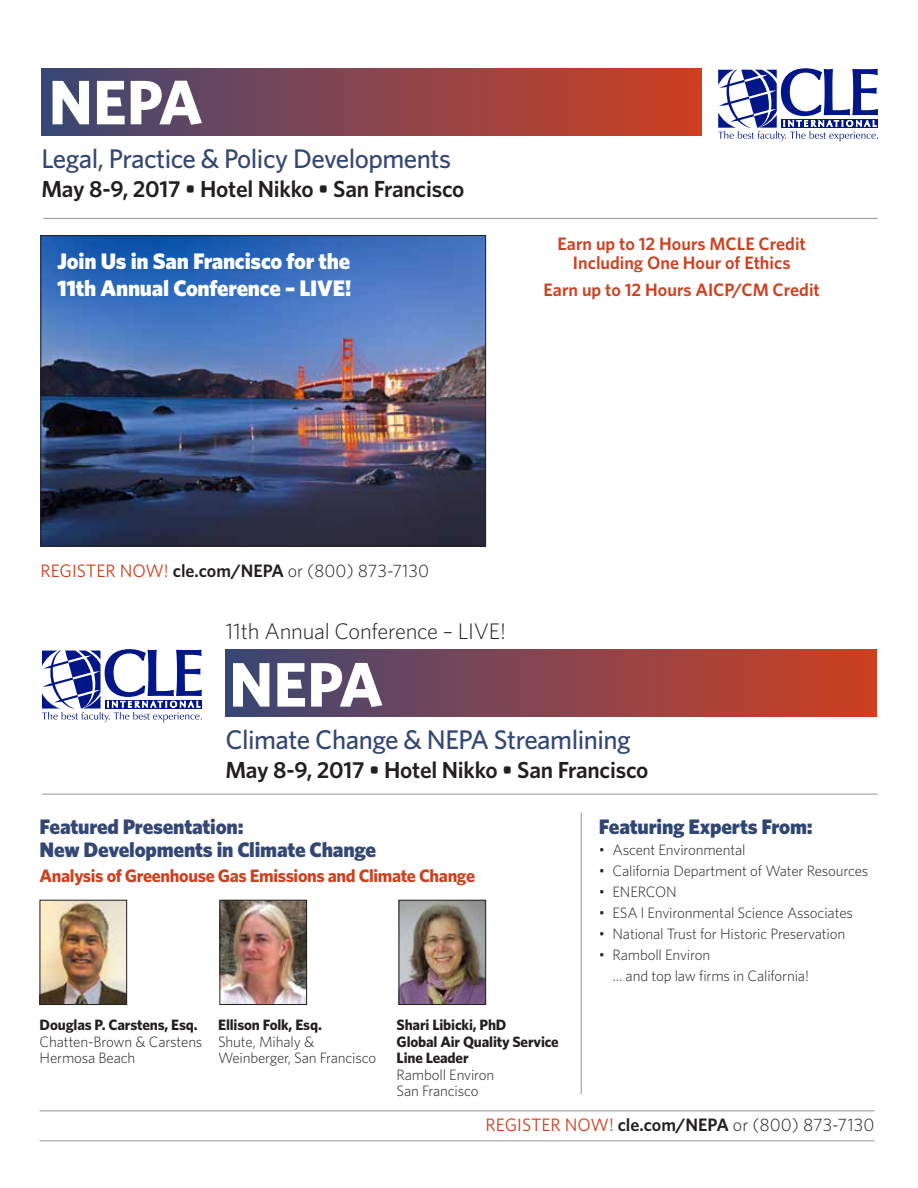
<style>
.page{position:relative;width:918px;height:1188px;background:#fff}
.page>*{position:absolute;margin:0;border:0;box-sizing:border-box;transform-origin:0 0}
.t1{font:700 63px "Whitney";color:#fff}
.t2{font:500 27px "Whitney";letter-spacing:-.02em;color:#344774}
.t3{font:600 23.25px "Whitney";letter-spacing:-.01em;color:#231f20}
.t4{font:900 22.5px/27px "Whitney";letter-spacing:-.01em;color:#fff}
.t5{font:300 22.5px "Whitney";letter-spacing:-.01em;color:#231f20}
.t6{font:900 21px/22.5px "Whitney";letter-spacing:-.01em;color:#344774}
.t7{font:900 21px "Whitney";letter-spacing:-.01em;color:#304572}
.t8{font:300 18px "Whitney";color:#231f20}
.t9{font:600 18px/19.5px "Whitney";color:#d03f1e;text-align:center}
.t10{font:700 18px "Whitney";letter-spacing:-.02em;color:#d03f1e}
.t11{font:300 15px/16.5px "Whitney";letter-spacing:-.01em;color:#231f20}
.t12{font:700 15px/16.5px "Whitney";letter-spacing:-.01em;color:#231f20}
.s1{font-weight:400;color:#d03f1e}
.s2{font-weight:600}
</style>
<div class="page">
<hr style="left:40px;top:1110px;width:834px;height:1px;background:#939598">
<hr style="left:40px;top:1140px;width:834px;height:1px;background:#939598">
<hr style="left:42px;top:794px;width:836px;height:1px;background:#939598">
<hr style="left:43px;top:218px;width:835px;height:1px;background:#939598">
<img style="left:42px;top:237px;width:442px;height:307px">
<div style="left:40px;top:235px;width:446px;height:311px;border:1px solid #231f20"></div>
<div style="left:41px;top:68px;width:661px;height:68px;background:linear-gradient(to right,#3d4877,#d04122)"></div>
<img style="left:42px;top:902px;width:83px;height:101px">
<div style="left:40px;top:900px;width:87px;height:105px;border:1px solid #231f20"></div>
<img style="left:222px;top:902px;width:83px;height:101px">
<div style="left:220px;top:900px;width:87px;height:105px;border:1px solid #231f20"></div>
<img style="left:401px;top:902px;width:83px;height:101px">
<div style="left:399px;top:900px;width:87px;height:105px;border:1px solid #231f20"></div>
<svg style="left:42px;top:649px;width:160px;height:73px"></svg>
<svg style="left:718px;top:68px;width:160px;height:73px"></svg>
<div style="left:225px;top:649px;width:652px;height:68px;background:linear-gradient(to right,#3d4877,#d04122)"></div>
<hr style="left:581px;top:812px;width:1px;height:282px;background:#939598">
<h1 class="t1" style="left:49px;top:64px;width:156px">NEPA</h1>
<h2 class="t2" style="left:41px;top:142px;width:411px">Legal, Practice &amp; Policy Developments</h2>
<h3 class="t3" style="left:41px;top:174px;width:425px">May 8-9, 2017 • Hotel Nikko • San Francisco</h3>
<h3 class="t4" style="left:57px;top:247px;width:296px">Join Us in San Francisco for the<br>11th Annual Conference – LIVE!</h3>
<p class="t9" style="left:558px;top:233px;width:250px">Earn up to 12 Hours MCLE Credit<br>Including One Hour of Ethics</p>
<p class="t9" style="left:544px;top:280px;width:278px">Earn up to 12 Hours AICP/CM Credit</p>
<p class="t8" style="left:40px;top:560px;width:390px"><span class="s1">REGISTER NOW!</span> <span class="s2">cle.com/NEPA</span> or (800) 873-7130</p>
<h3 class="t5" style="left:225px;top:619px;width:282px">11th Annual Conference – LIVE!</h3>
<h1 class="t1" style="left:229px;top:646px;width:156px">NEPA</h1>
<h2 class="t2" style="left:225px;top:723px;width:407px">Climate Change &amp; NEPA Streamlining</h2>
<h3 class="t3" style="left:225px;top:755px;width:425px">May 8-9, 2017 • Hotel Nikko • San Francisco</h3>
<h3 class="t6" style="left:40px;top:815px;width:338px">Featured Presentation:<br>New Developments in Climate Change</h3>
<p class="t10" style="left:40px;top:865px;width:437px">Analysis of Greenhouse Gas Emissions and Climate Change</p>
<p class="t12" style="left:40px;top:1017px;width:160px">Douglas P. Carstens, Esq.</p>
<p class="t11" style="left:40px;top:1033px;width:164px">Chatten-Brown &amp; Carstens<br>Hermosa Beach</p>
<p class="t12" style="left:218px;top:1017px;width:105px">Ellison Folk, Esq.</p>
<p class="t11" style="left:218px;top:1033px;width:160px">Shute, Mihaly &amp;<br>Weinberger, San Francisco</p>
<p class="t12" style="left:397px;top:1017px;width:164px">Shari Libicki, PhD<br>Global Air Quality Service<br>Line Leader</p>
<p class="t11" style="left:397px;top:1066px;width:99px">Ramboll Environ<br>San Francisco</p>
<h3 class="t7" style="left:599px;top:814px;width:215px">Featuring Experts From:</h3>
<p class="t11" style="left:599px;top:842px;width:148px">• Ascent Environmental</p>
<p class="t11" style="left:599px;top:863px;width:271px">• California Department of Water Resources</p>
<p class="t11" style="left:599px;top:884px;width:79px">• ENERCON</p>
<p class="t11" style="left:599px;top:905px;width:255px">• ESA l Environmental Science Associates</p>
<p class="t11" style="left:599px;top:926px;width:248px">• National Trust for Historic Preservation</p>
<p class="t11" style="left:612px;top:944px;width:198px;line-height:21px;text-indent:-14px">• Ramboll Environ<br>… and top law firms in California!</p>
<p class="t8" style="left:486px;top:1115px;width:390px"><span class="s1">REGISTER NOW!</span> <span class="s2">cle.com/NEPA</span> or (800) 873-7130</p>
</div>
